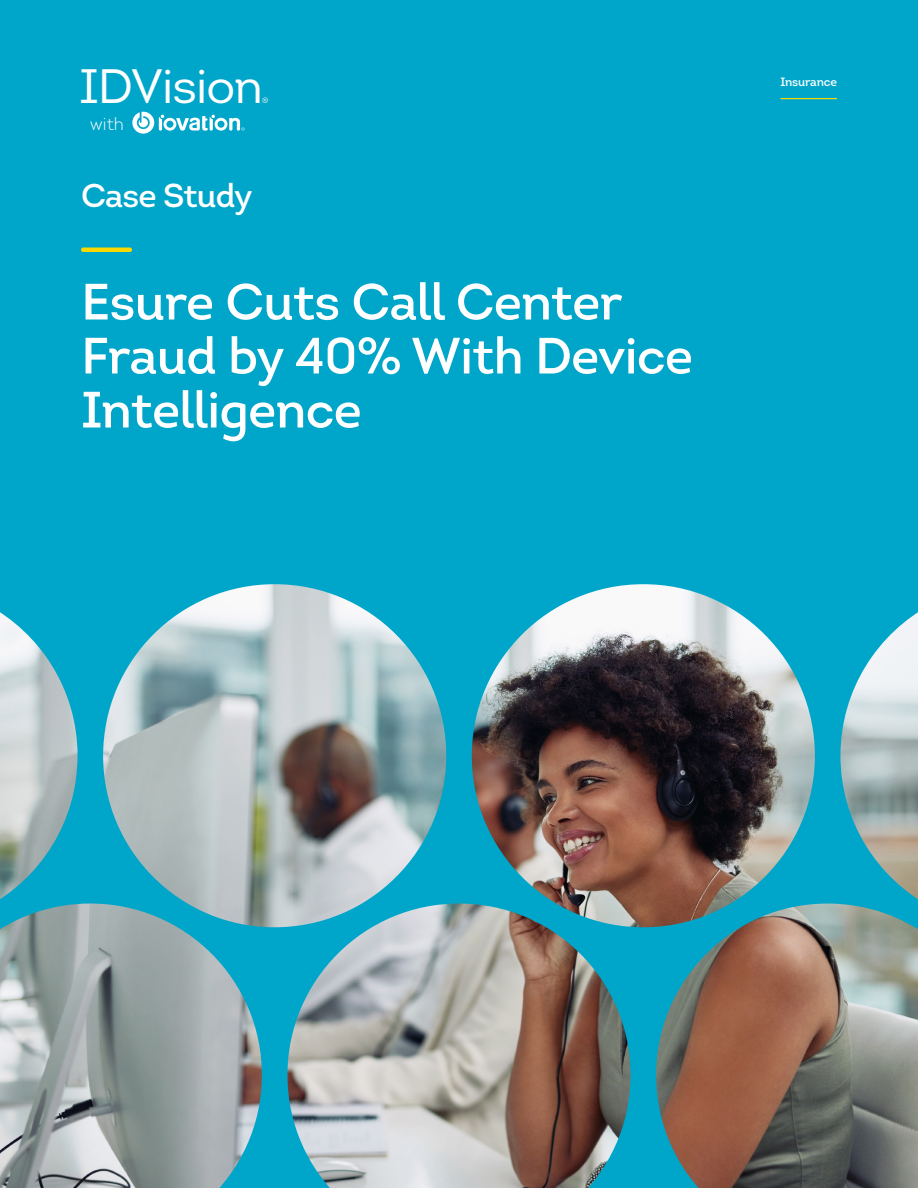
<style>
.page{position:relative;width:918px;height:1188px;background:#00a6ca}
.page>*{position:absolute;margin:0;border:0;box-sizing:border-box;transform-origin:0 0}
.t1{font:600 51px/54px "Intro";letter-spacing:-.015em;color:#fff}
.t2{font:48.3px "Intro";letter-spacing:-.02em;color:#fff}
.t3{font:600 33px "Intro";letter-spacing:-.025em;color:#fff}
.t4{font:300 17.55px "Intro";color:#fff}
.t5{font:600 12px "Intro";letter-spacing:-.015em;color:#fff}
.t6{font:7.95px "Intro";color:#fff}
</style>
<div class="page">
<img style="left:0;top:584px;width:918px;height:604px">
<hr style="left:780px;top:98px;width:57px;height:1px;background:#fcd800">
<hr style="left:81px;top:248px;width:51px;height:4px;background:#fcd800;border-radius:2px">
<svg style="left:132px;top:112px;width:113px;height:22px"></svg>
<p class="t2" style="left:80px;top:56px;width:185px">IDVision</p>
<p class="t6" style="left:262px;top:95px;width:8px">®</p>
<p class="t4" style="left:90px;top:113px;width:36px">with</p>
<p class="t3" style="left:81px;top:175px;width:173px">Case Study</p>
<p class="t1" style="left:81px;top:275px;width:613px">Esure Cuts Call Center<br>Fraud by 40% With Device<br>Intelligence</p>
<p class="t5" style="left:780px;top:74px;width:58px">Insurance</p>
</div>
